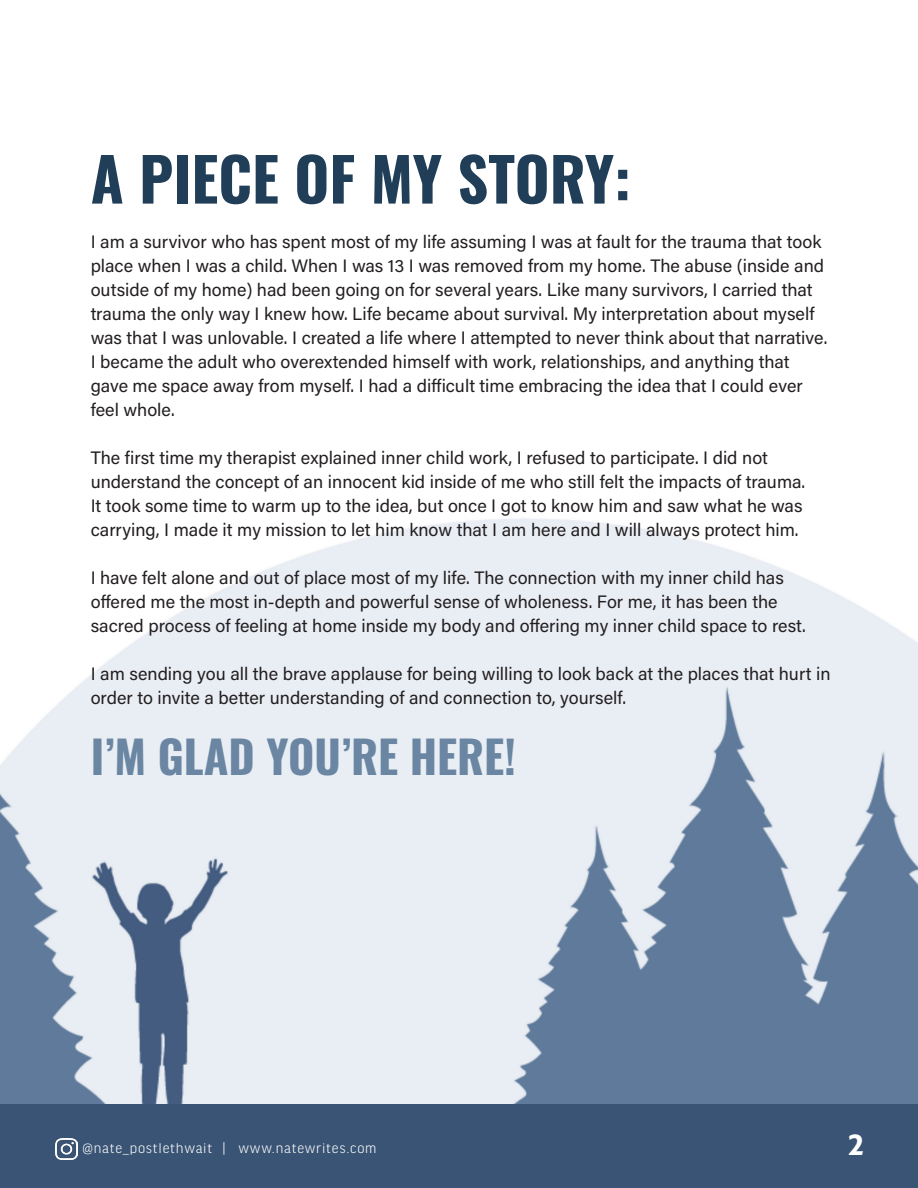
<style>
.page{position:relative;width:918px;height:1188px;background:#fff}
.page>*{position:absolute;margin:0;border:0;box-sizing:border-box;transform-origin:0 0}
.t1{font:700 60px "Oswald";color:#203e58}
.t2{font:700 45px "Oswald";color:#6a86a3}
.t3{font:700 33px "Serenity";color:#fff}
.t4{font:18px/24px "Acumin Pro";color:#231f20}
.t5{font:300 15px "Good Headline Pro";letter-spacing:.05em;color:#fff}
</style>
<div class="page">
<div style="left:0;top:1104px;width:918px;height:84px;background:#395474"></div>
<img style="left:56px;top:1138px;width:21px;height:21px">
<img style="left:0;top:518px;width:918px;height:586px">
<p class="t1" style="left:91px;top:148px;width:542px">A PIECE OF MY STORY:</p>
<p class="t4" style="left:91px;top:229px;width:738px">I am a survivor who has spent most of my life assuming I was at fault for the trauma that took place when I was a child. When I was 13 I was removed from my home. The abuse (inside and outside of my home) had been going on for several years. Like many survivors, I carried that trauma the only way I knew how. Life became about survival. My interpretation about myself was that I was unlovable. I created a life where I attempted to never think about that narrative.<br>I became the adult who overextended himself with work, relationships, and anything that gave me space away from myself. I had a difficult time embracing the idea that I could ever feel whole.</p>
<p class="t4" style="left:91px;top:445px;width:716px">The first time my therapist explained inner child work, I refused to participate. I did not understand the concept of an innocent kid inside of me who still felt the impacts of trauma.<br>It took some time to warm up to the idea, but once I got to know him and saw what he was carrying, I made it my mission to let him know that I am here and I will always protect him.</p>
<p class="t4" style="left:91px;top:565px;width:717px">I have felt alone and out of place most of my life. The connection with my inner child has offered me the most in-depth and powerful sense of wholeness. For me, it has been the sacred process of feeling at home inside my body and offering my inner child space to rest.</p>
<p class="t4" style="left:91px;top:661px;width:741px">I am sending you all the brave applause for being willing to look back at the places that hurt in order to invite a better understanding of and connection to, yourself.</p>
<p class="t2" style="left:91px;top:733px;width:427px">I’M GLAD YOU’RE HERE!</p>
<p class="t5" style="left:82px;top:1141px;width:295px">@nate_postlethwait | www.natewrites.com</p>
<h3 class="t3" style="left:848px;top:1126px;width:17px">2</h3>
</div>
